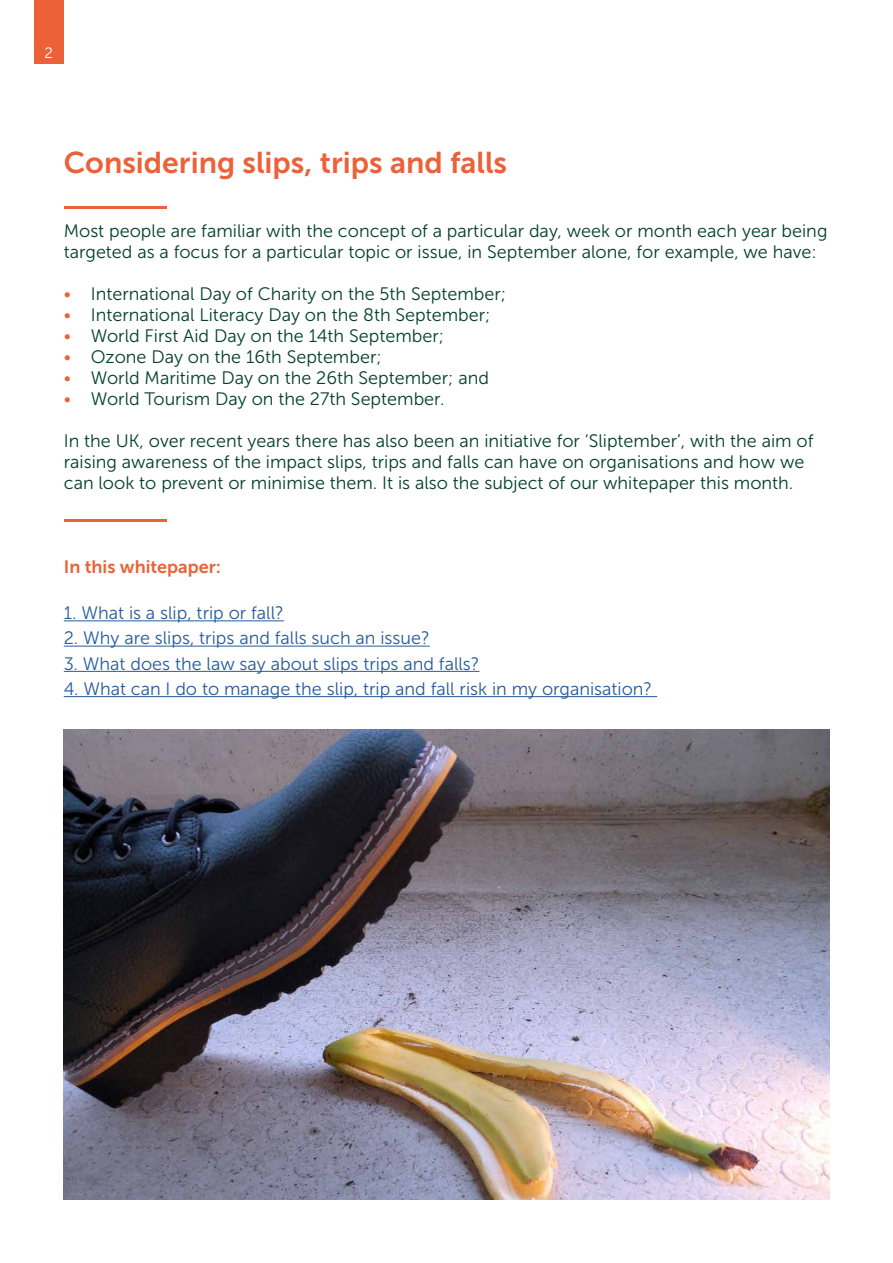
<style>
.page{position:relative;width:893px;height:1263px;background:#fff}
.page>*{position:absolute;margin:0;border:0;box-sizing:border-box;transform-origin:0 0}
.t1{font:30px "Museo Sans 700";color:#ec6138}
.t2{font:18px/21px "Museo Sans 300";color:#04402b}
.t3{font:18px "Museo Sans 300";color:#275b9b}
.t4{font:18px "Museo Sans 700";color:#ec6138}
.t5{font:15px "Museo Sans 300";color:#fff}
.s1{color:#ec6138}
</style>
<div class="page">
<div style="left:34px;top:0;width:30px;height:64px;background:#ec6138"></div>
<hr style="left:64px;top:620px;width:220px;height:1px;background:#275b9b">
<hr style="left:64px;top:646px;width:366px;height:1px;background:#275b9b">
<hr style="left:64px;top:671px;width:416px;height:1px;background:#275b9b">
<hr style="left:64px;top:696px;width:593px;height:1px;background:#275b9b">
<hr style="left:64px;top:206px;width:102px;height:3px;background:#ec6138">
<hr style="left:64px;top:519px;width:102px;height:3px;background:#ec6138">
<img style="left:64px;top:729px;width:765px;height:470px">
<p class="t5" style="left:45px;top:45px;width:10px">2</p>
<h1 class="t1" style="left:64px;top:146px;width:445px">Considering slips, trips and falls</h1>
<p class="t2" style="left:64px;top:220px;width:765px">Most people are familiar with the concept of a particular day, week or month each year being targeted as a focus for a particular topic or issue, in September alone, for example, we have:</p>
<p class="t2" style="left:64px;top:283px;width:444px"><span class="s1">•</span> International Day of Charity on the 5th September;</p>
<p class="t2" style="left:64px;top:304px;width:428px"><span class="s1">•</span> International Literacy Day on the 8th September;</p>
<p class="t2" style="left:64px;top:325px;width:382px"><span class="s1">•</span> World First Aid Day on the 14th September;</p>
<p class="t2" style="left:64px;top:346px;width:319px"><span class="s1">•</span> Ozone Day on the 16th September;</p>
<p class="t2" style="left:64px;top:367px;width:427px"><span class="s1">•</span> World Maritime Day on the 26th September; and</p>
<p class="t2" style="left:64px;top:388px;width:382px"><span class="s1">•</span> World Tourism Day on the 27th September.</p>
<p class="t2" style="left:64px;top:430px;width:751px">In the UK, over recent years there has also been an initiative for ‘Sliptember’, with the aim of raising awareness of the impact slips, trips and falls can have on organisations and how we can look to prevent or minimise them. It is also the subject of our whitepaper this month.</p>
<p class="t4" style="left:64px;top:557px;width:159px">In this whitepaper:</p>
<p class="t3" style="left:64px;top:603px;width:222px">1. What is a slip, trip or fall?</p>
<p class="t3" style="left:64px;top:628px;width:367px">2. Why are slips, trips and falls such an issue?</p>
<p class="t3" style="left:64px;top:654px;width:417px">3. What does the law say about slips trips and falls?</p>
<p class="t3" style="left:64px;top:679px;width:590px">4. What can I do to manage the slip, trip and fall risk in my organisation?</p>
</div>
